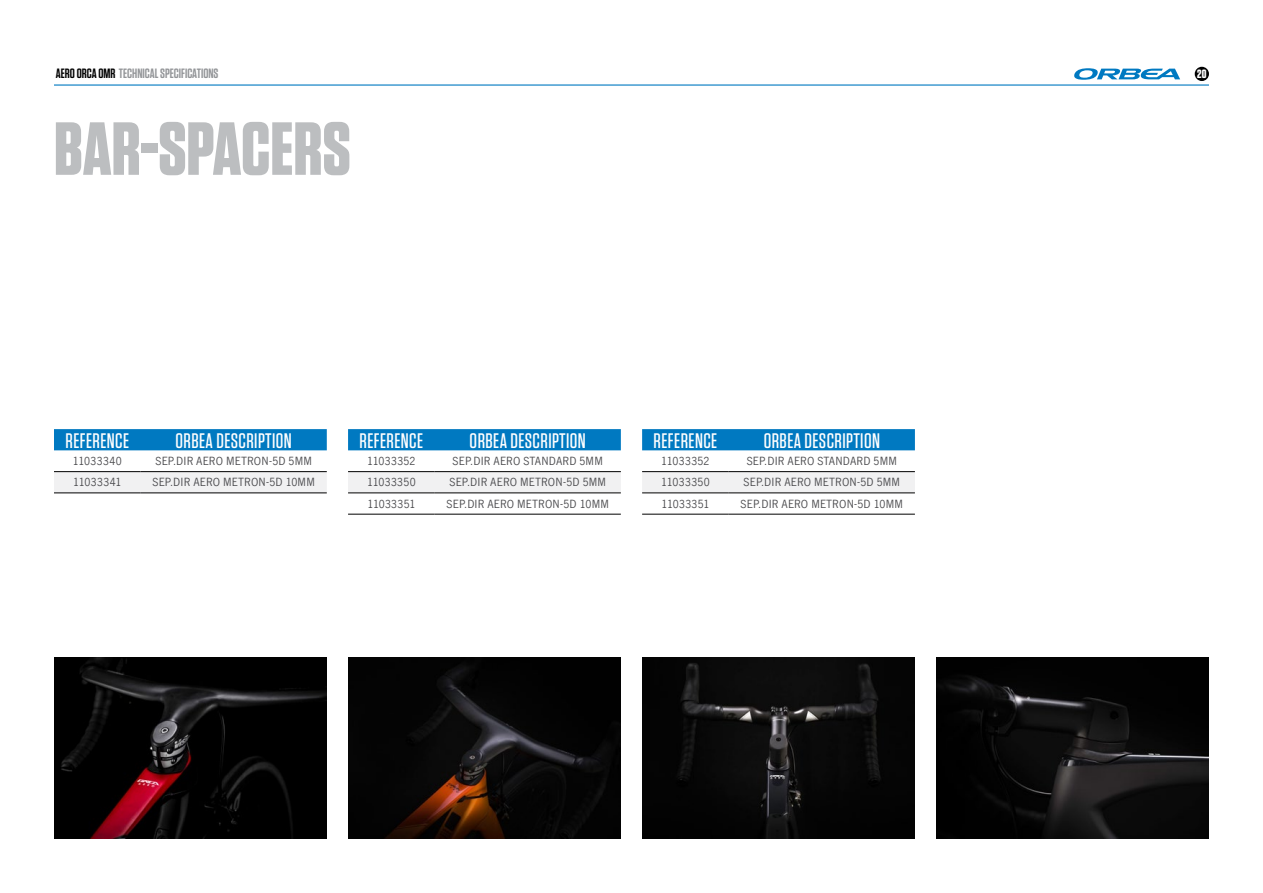
<style>
.page{position:relative;width:1263px;height:893px;background:#fff}
.page>*{position:absolute;margin:0;border:0;box-sizing:border-box;transform-origin:0 0}
.t1{font:700 75px "Tungsten";color:#bcbec0}
.t2{font:500 21px "Tungsten";letter-spacing:.02em;color:#fff}
.t3{font:600 13.5px "Tungsten";color:#939598}
.t4{font:12px "News Gothic Com";letter-spacing:.015em;color:#4a4a4d}
.t5{font:700 12px "Tungsten";color:#fff}
.s1{color:#000}
</style>
<div class="page">
<hr style="left:54px;top:84px;width:1155px;height:2px;background:#0079c1">
<svg style="left:1074px;top:68px;width:106px;height:12px"></svg>
<div style="left:1195px;top:67px;width:14px;height:14px;background:#000;border-radius:50%"></div>
<div style="left:54px;top:429px;width:273px;height:21px;background:#0079c1"></div>
<div style="left:54px;top:472px;width:273px;height:20px;background:#f1f1f2"></div>
<hr style="left:54px;top:471px;width:87px;height:1px;background:#000">
<hr style="left:141px;top:471px;width:186px;height:1px;background:#000">
<hr style="left:54px;top:492px;width:87px;height:1px;background:#000">
<hr style="left:141px;top:492px;width:186px;height:1px;background:#000">
<div style="left:348px;top:429px;width:273px;height:21px;background:#0079c1"></div>
<svg style="left:348px;top:472px;width:273px;height:42px"></svg>
<hr style="left:348px;top:471px;width:87px;height:1px;background:#000">
<hr style="left:435px;top:471px;width:186px;height:1px;background:#000">
<hr style="left:348px;top:492px;width:87px;height:1px;background:#000">
<hr style="left:435px;top:492px;width:186px;height:1px;background:#000">
<hr style="left:348px;top:514px;width:87px;height:1px;background:#000">
<hr style="left:435px;top:514px;width:186px;height:1px;background:#000">
<div style="left:642px;top:429px;width:273px;height:21px;background:#0079c1"></div>
<svg style="left:642px;top:472px;width:273px;height:42px"></svg>
<hr style="left:642px;top:471px;width:87px;height:1px;background:#000">
<hr style="left:729px;top:471px;width:186px;height:1px;background:#000">
<hr style="left:642px;top:492px;width:87px;height:1px;background:#000">
<hr style="left:729px;top:492px;width:186px;height:1px;background:#000">
<hr style="left:642px;top:514px;width:87px;height:1px;background:#000">
<hr style="left:729px;top:514px;width:186px;height:1px;background:#000">
<img style="left:54px;top:657px;width:273px;height:182px">
<img style="left:348px;top:657px;width:273px;height:182px">
<img style="left:642px;top:657px;width:273px;height:182px">
<img style="left:936px;top:657px;width:273px;height:182px">
<p class="t3" style="left:56px;top:67px;width:164px"><span class="s1">AERO ORCA OMR</span> TECHNICAL SPECIFICATIONS</p>
<p class="t5" style="left:1197px;top:67px;width:11px">20</p>
<h1 class="t1" style="left:54px;top:109px;width:298px">BAR-SPACERS</h1>
<h2 class="t2" style="left:65px;top:430px;width:65px">REFERENCE</h2>
<h2 class="t2" style="left:176px;top:430px;width:118px">ORBEA DESCRIPTION</h2>
<p class="t4" style="left:73px;top:455px;width:50px">11033340</p>
<p class="t4" style="left:155px;top:455px;width:158px">SEP.DIR AERO METRON-5D 5MM</p>
<p class="t4" style="left:73px;top:476px;width:50px">11033341</p>
<p class="t4" style="left:152px;top:476px;width:164px">SEP.DIR AERO METRON-5D 10MM</p>
<h2 class="t2" style="left:360px;top:430px;width:65px">REFERENCE</h2>
<h2 class="t2" style="left:470px;top:430px;width:118px">ORBEA DESCRIPTION</h2>
<p class="t4" style="left:367px;top:455px;width:50px">11033352</p>
<p class="t4" style="left:453px;top:455px;width:152px">SEP.DIR AERO STANDARD 5MM</p>
<p class="t4" style="left:367px;top:476px;width:50px">11033350</p>
<p class="t4" style="left:449px;top:476px;width:158px">SEP.DIR AERO METRON-5D 5MM</p>
<p class="t4" style="left:367px;top:497px;width:49px">11033351</p>
<p class="t4" style="left:447px;top:497px;width:164px">SEP.DIR AERO METRON-5D 10MM</p>
<h2 class="t2" style="left:654px;top:430px;width:65px">REFERENCE</h2>
<h2 class="t2" style="left:764px;top:430px;width:118px">ORBEA DESCRIPTION</h2>
<p class="t4" style="left:661px;top:455px;width:50px">11033352</p>
<p class="t4" style="left:747px;top:455px;width:152px">SEP.DIR AERO STANDARD 5MM</p>
<p class="t4" style="left:661px;top:476px;width:50px">11033350</p>
<p class="t4" style="left:743px;top:476px;width:158px">SEP.DIR AERO METRON-5D 5MM</p>
<p class="t4" style="left:661px;top:497px;width:49px">11033351</p>
<p class="t4" style="left:741px;top:497px;width:164px">SEP.DIR AERO METRON-5D 10MM</p>
</div>
